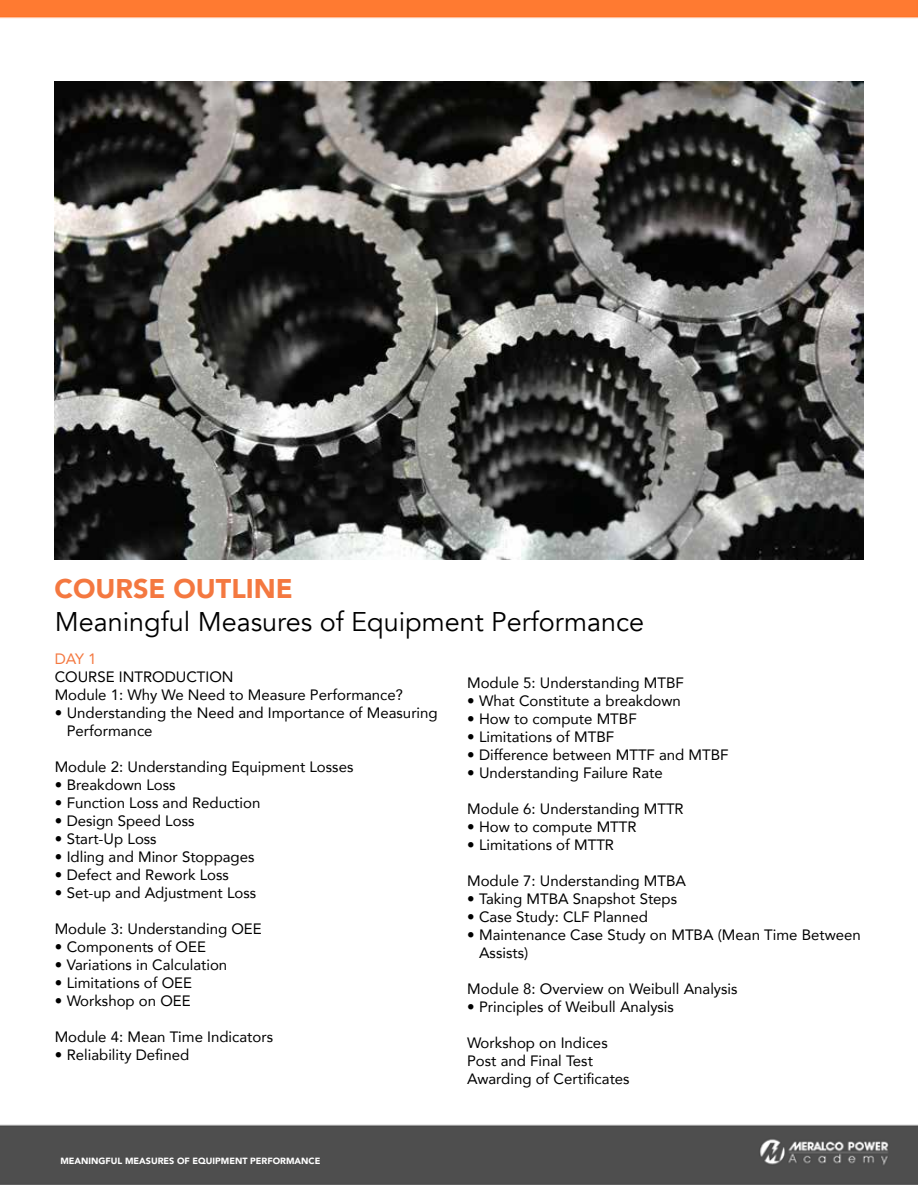
<style>
.page{position:relative;width:918px;height:1188px;background:#fff}
.page>*{position:absolute;margin:0;border:0;box-sizing:border-box;transform-origin:0 0}
.t1{font:27px "Avenir";color:#000}
.t2{font:900 27px "Avenir";color:#f47840}
.t3{font:15px/18px "Avenir";color:#000}
.t4{font:15px "Avenir";color:#f47840}
.t5{font:900 9px "Avenir";color:#fff}
</style>
<div class="page">
<img style="left:0;top:0;width:918px;height:1184px">
<img style="left:55px;top:81px;width:808px;height:478px">
<p class="t2" style="left:55px;top:566px;width:240px">COURSE OUTLINE</p>
<p class="t1" style="left:55px;top:606px;width:591px">Meaningful Measures of Equipment Performance</p>
<p class="t4" style="left:55px;top:647px;width:43px">DAY 1</p>
<p class="t3" style="left:55px;top:668px;width:180px">COURSE INTRODUCTION</p>
<p class="t3" style="left:55px;top:686px;width:350px">Module 1: Why We Need to Measure Performance?</p>
<p class="t3" style="left:67px;top:704px;width:373px;text-indent:-12px">• Understanding the Need and Importance of Measuring<br>Performance</p>
<p class="t3" style="left:55px;top:758px;width:300px">Module 2: Understanding Equipment Losses</p>
<p class="t3" style="left:55px;top:776px;width:122px">• Breakdown Loss</p>
<p class="t3" style="left:55px;top:794px;width:207px">• Function Loss and Reduction</p>
<p class="t3" style="left:55px;top:812px;width:141px">• Design Speed Loss</p>
<p class="t3" style="left:55px;top:830px;width:104px">• Start-Up Loss</p>
<p class="t3" style="left:55px;top:848px;width:201px">• Idling and Minor Stoppages</p>
<p class="t3" style="left:55px;top:866px;width:176px">• Defect and Rework Loss</p>
<p class="t3" style="left:55px;top:884px;width:203px">• Set-up and Adjustment Loss</p>
<p class="t3" style="left:55px;top:920px;width:209px">Module 3: Understanding OEE</p>
<p class="t3" style="left:55px;top:938px;width:153px">• Components of OEE</p>
<p class="t3" style="left:55px;top:956px;width:174px">• Variations in Calculation</p>
<p class="t3" style="left:55px;top:974px;width:139px">• Limitations of OEE</p>
<p class="t3" style="left:55px;top:992px;width:137px">• Workshop on OEE</p>
<p class="t3" style="left:55px;top:1028px;width:220px">Module 4: Mean Time Indicators</p>
<p class="t3" style="left:55px;top:1046px;width:136px">• Reliability Defined</p>
<p class="t5" style="left:60px;top:1153px;width:262px">MEANINGFUL MEASURES OF EQUIPMENT PERFORMANCE</p>
<p class="t3" style="left:467px;top:674px;width:218px">Module 5: Understanding MTBF</p>
<p class="t3" style="left:467px;top:692px;width:215px">• What Constitute a breakdown</p>
<p class="t3" style="left:467px;top:710px;width:171px">• How to compute MTBF</p>
<p class="t3" style="left:467px;top:728px;width:149px">• Limitations of MTBF</p>
<p class="t3" style="left:467px;top:746px;width:263px">• Difference between MTTF and MTBF</p>
<p class="t3" style="left:467px;top:764px;width:197px">• Understanding Failure Rate</p>
<p class="t3" style="left:467px;top:800px;width:218px">Module 6: Understanding MTTR</p>
<p class="t3" style="left:467px;top:818px;width:171px">• How to compute MTTR</p>
<p class="t3" style="left:467px;top:836px;width:149px">• Limitations of MTTR</p>
<p class="t3" style="left:467px;top:872px;width:220px">Module 7: Understanding MTBA</p>
<p class="t3" style="left:467px;top:890px;width:212px">• Taking MTBA Snapshot Steps</p>
<p class="t3" style="left:467px;top:908px;width:182px">• Case Study: CLF Planned</p>
<p class="t3" style="left:479px;top:926px;width:383px;text-indent:-12px">• Maintenance Case Study on MTBA (Mean Time Between<br>Assists)</p>
<p class="t3" style="left:467px;top:980px;width:272px">Module 8: Overview on Weibull Analysis</p>
<p class="t3" style="left:467px;top:998px;width:208px">• Principles of Weibull Analysis</p>
<p class="t3" style="left:467px;top:1034px;width:142px">Workshop on Indices</p>
<p class="t3" style="left:467px;top:1052px;width:127px">Post and Final Test</p>
<p class="t3" style="left:467px;top:1070px;width:164px">Awarding of Certificates</p>
</div>
